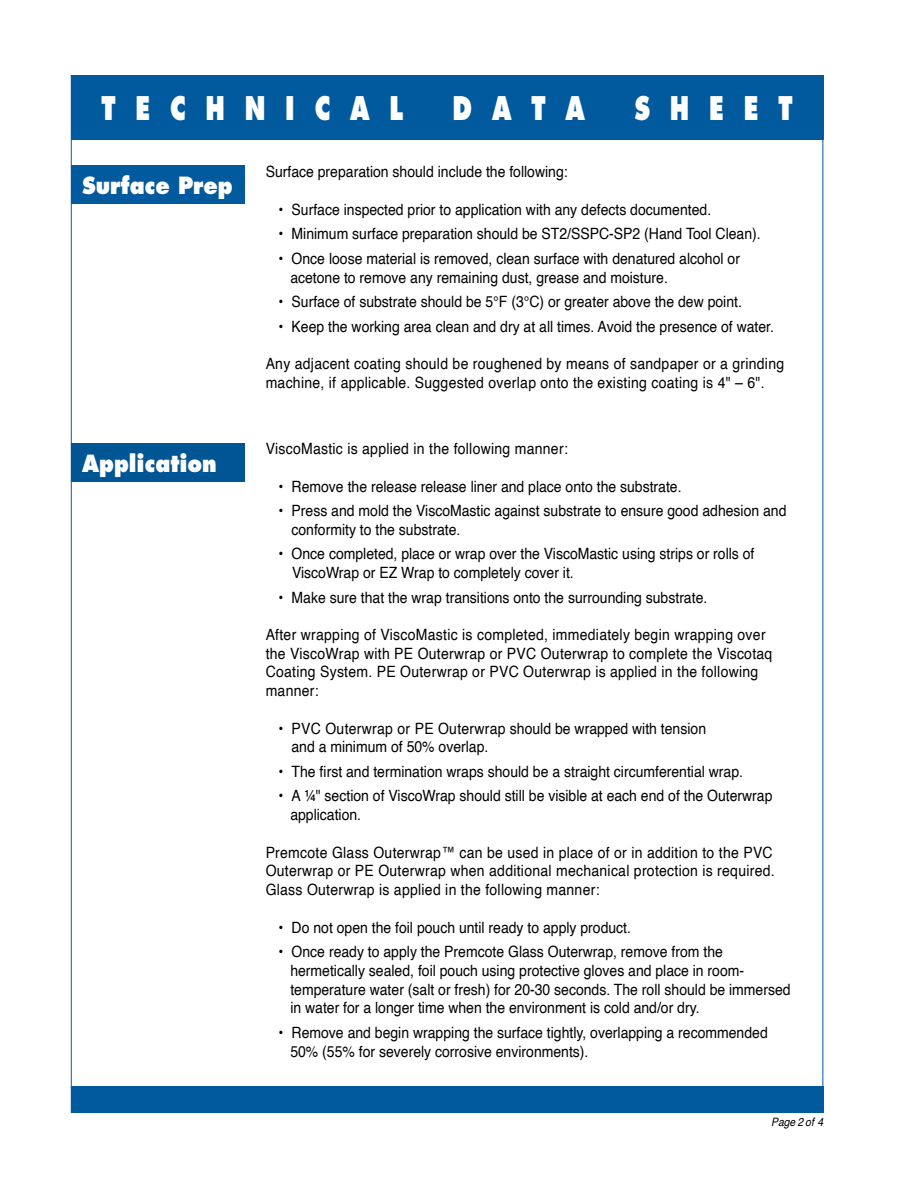
<style>
.page{position:relative;width:918px;height:1188px;background:#fff}
.page>*{position:absolute;margin:0;border:0;box-sizing:border-box;transform-origin:0 0}
.t1{font:800 31.65px "Futura";color:#fff;scale:.75 1}
.t2{font:800 23.1px "Futura";color:#fff;scale:.9 1}
.t3{font:15.6px/18.8px "Helvetica";color:#000;scale:.9 1}
.t4{font:15.6px/18.8px "Helvetica";letter-spacing:.02em;color:#000;scale:.9 1}
.t5{font:italic 11.55px "Helvetica";color:#000;scale:.9 1}
.s1{color:#231f20}
</style>
<div class="page">
<div style="left:71px;top:75px;width:752px;height:65px;background:#015a9d"></div>
<div style="left:71px;top:1087px;width:752px;height:26px;background:#015a9d"></div>
<div style="left:71px;top:443px;width:173px;height:39px;background:#005595"></div>
<div style="left:71px;top:165px;width:173px;height:39px;background:#015a9d"></div>
<h1 class="t1" style="left:102px;top:94px;width:404px">T E C H N I C A L</h1>
<h1 class="t1" style="left:453px;top:94px;width:178px">D A T A</h1>
<h1 class="t1" style="left:634px;top:94px;width:212px">S H E E T</h1>
<h2 class="t2" style="left:82px;top:175px;width:169px">Surface Prep</h2>
<h2 class="t2" style="left:82px;top:453px;width:151px">Application</h2>
<p class="t3" style="left:266px;top:164px;width:337px">Surface preparation should include the following:</p>
<p class="t3" style="left:279px;top:201px;width:482px">• Surface inspected prior to application with any defects documented.</p>
<p class="t3" style="left:279px;top:226px;width:537px">• Minimum surface preparation should be ST2/SSPC-SP2 (Hand Tool Clean).</p>
<p class="t3" style="left:290px;top:250px;width:501px;text-indent:-12px">• Once loose material is removed, clean surface with denatured alcohol or acetone to remove any remaining dust, grease and moisture.</p>
<p class="t3" style="left:279px;top:294px;width:516px">• Surface of substrate should be 5°F (3°C) or greater above the dew point.</p>
<p class="t3" style="left:279px;top:318px;width:552px">• Keep the working area clean and dry at all times. Avoid the presence of water.</p>
<p class="t4" style="left:266px;top:355px;width:578px">Any adjacent coating should be roughened by means of sandpaper or a grinding machine, if applicable. Suggested overlap onto the existing coating is 4" – 6".</p>
<p class="t4" style="left:266px;top:441px;width:337px">ViscoMastic is applied in the following manner:</p>
<p class="t3" style="left:279px;top:478px;width:449px">• Remove the release release liner and place onto the substrate.</p>
<p class="t3" style="left:291px;top:502px;width:552px;text-indent:-13px">• Press and mold the ViscoMastic against substrate to ensure good adhesion and conformity to the substrate.</p>
<p class="t3" style="left:292px;top:546px;width:515px;text-indent:-13px">• Once completed, place or wrap over the ViscoMastic using strips or rolls of<br>ViscoWrap or EZ Wrap to completely cover it.</p>
<p class="t3" style="left:279px;top:589px;width:478px">• Make sure that the wrap transitions onto the surrounding substrate.</p>
<p class="t4" style="left:266px;top:626px;width:565px">After wrapping of ViscoMastic is completed, immediately begin wrapping over the ViscoWrap with PE Outerwrap or PVC Outerwrap to complete the Viscotaq Coating System. PE Outerwrap or PVC Outerwrap is applied in the following manner:</p>
<p class="t3" style="left:291px;top:720px;width:462px;text-indent:-13px">• PVC Outerwrap or PE Outerwrap should be wrapped with tension and a minimum of 50% overlap.</p>
<p class="t3" style="left:279px;top:763px;width:518px">• The first and termination wraps should be a straight circumferential wrap.</p>
<p class="t3" style="left:290px;top:788px;width:537px;text-indent:-12px">• A ¼" section of ViscoWrap should still be visible at each end of the Outerwrap application.</p>
<p class="t4" style="left:266px;top:844px;width:567px">Premcote Glass Outerwrap<span class="s1">™</span> can be used in place of or in addition to the PVC<br>Outerwrap or PE Outerwrap when additional mechanical protection is required.<br>Glass Outerwrap is applied in the following manner:</p>
<p class="t3" style="left:279px;top:919px;width:393px">• Do not open the foil pouch until ready to apply product.</p>
<p class="t3" style="left:290px;top:943px;width:557px;text-indent:-12px">• Once ready to apply the Premcote Glass Outerwrap, remove from the hermetically sealed, foil pouch using protective gloves and place in room&shy;temperature water (salt or fresh) for 20-30 seconds. The roll should be immersed in water for a longer time when the environment is cold and/or dry.</p>
<p class="t3" style="left:290px;top:1024px;width:532px;text-indent:-12px">• Remove and begin wrapping the surface tightly, overlapping a recommended<br>50% (55% for severely corrosive environments).</p>
<p class="t5" style="left:771px;top:1117px;width:59px">Page 2 of 4</p>
</div>
